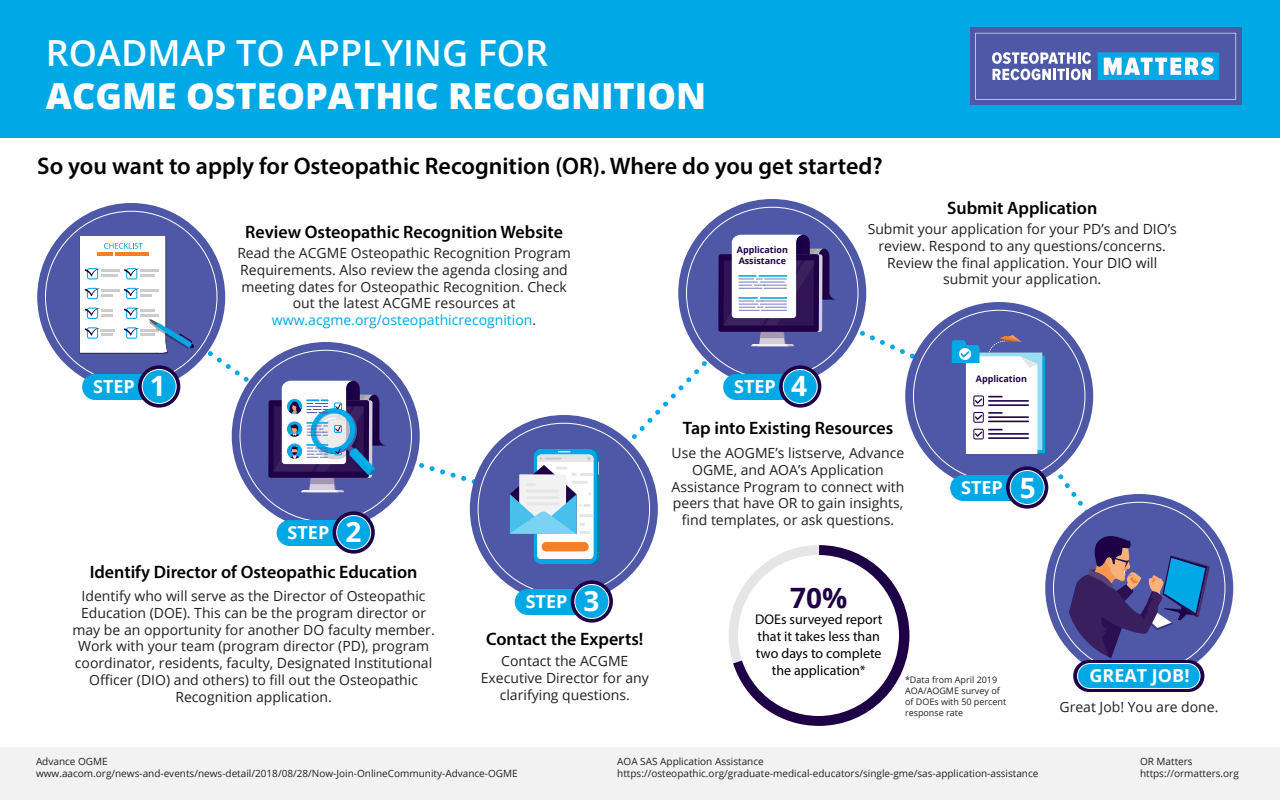
<style>
.page{position:relative;width:1280px;height:800px;background:#fff}
.page>*{position:absolute;margin:0;border:0;box-sizing:border-box;transform-origin:0 0}
.t1{font:800 36px "Open Sans";color:#fff}
.t2{font:600 36px "Open Sans";color:#fff}
.t3{font:700 28px "Open Sans";color:#1e0047}
.t4{font:600 24px "Myriad Pro";color:#000}
.t5{font:600 18px "Myriad Pro";color:#000}
.t6{font:700 18px "Open Sans";color:#fff}
.t7{font:14px/16.8px "Open Sans";color:#231f20;text-align:center}
.t8{font:14px/16.8px "Myriad Pro";color:#000;text-align:center}
.t9{font:10px/12px "Open Sans";color:#231f20}
.t10{font:9px/10.8px "Open Sans";color:#231f20}
.t11{font:700 9px/10.8px "Open Sans";color:#1e0047}
.s1{font-size:28px}
.s2{color:#00a9e6}
</style>
<div class="page">
<div style="left:0;top:747px;width:1280px;height:53px;background:#f2f2f2"></div>
<svg style="left:147px;top:295px;width:407px;height:219px"></svg>
<svg style="left:574px;top:303px;width:158px;height:196px"></svg>
<svg style="left:788px;top:290px;width:341px;height:288px"></svg>
<div style="left:0;top:0;width:1280px;height:138px;background:#00a9e6"></div>
<div style="left:970px;top:27px;width:271px;height:78px;background:#4e58a6"></div>
<svg style="left:975px;top:33px;width:261px;height:67px"></svg>
<div style="left:37px;top:203px;width:188px;height:188px;background:#4e58a6;border-radius:50%"></div>
<div style="left:470px;top:415px;width:188px;height:188px;background:#4e58a6;border-radius:50%"></div>
<div style="left:678px;top:199px;width:188px;height:188px;background:#4e58a6;border-radius:50%"></div>
<div style="left:905px;top:302px;width:188px;height:188px;background:#4e58a6;border-radius:50%"></div>
<div style="left:1045px;top:494px;width:188px;height:188px;background:#4e58a6;border-radius:50%"></div>
<div style="left:82px;top:374px;width:74px;height:26px;background:#00a9e6;border-radius:13px"></div>
<svg style="left:138px;top:365px;width:42px;height:43px"></svg>
<div style="left:142px;top:370px;width:34px;height:34px;background:#00a9e6;border-radius:50%"></div>
<div style="left:142px;top:369px;width:35px;height:35px;border:1px solid #fff;border-radius:50%"></div>
<div style="left:515px;top:589px;width:74px;height:26px;background:#00a9e6;border-radius:13px"></div>
<svg style="left:571px;top:580px;width:42px;height:43px"></svg>
<div style="left:575px;top:584px;width:34px;height:34px;background:#00a9e6;border-radius:50%"></div>
<div style="left:574px;top:584px;width:35px;height:35px;border:1px solid #fff;border-radius:50%"></div>
<div style="left:723px;top:374px;width:74px;height:26px;background:#00a9e6;border-radius:13px"></div>
<svg style="left:779px;top:365px;width:42px;height:43px"></svg>
<div style="left:783px;top:370px;width:34px;height:34px;background:#00a9e6;border-radius:50%"></div>
<div style="left:783px;top:369px;width:35px;height:35px;border:1px solid #fff;border-radius:50%"></div>
<div style="left:950px;top:475px;width:74px;height:26px;background:#00a9e6;border-radius:13px"></div>
<svg style="left:1006px;top:466px;width:42px;height:43px"></svg>
<div style="left:1010px;top:470px;width:34px;height:34px;background:#00a9e6;border-radius:50%"></div>
<div style="left:1010px;top:470px;width:35px;height:35px;border:1px solid #fff;border-radius:50%"></div>
<div style="left:1073px;top:660px;width:131px;height:32px;background:#1e0047;border-radius:16px"></div>
<div style="left:1078px;top:664px;width:122px;height:24px;background:#00a9e6;border-radius:12px"></div>
<div style="left:1077px;top:663px;width:124px;height:26px;border:1px solid #fff;border-radius:12px"></div>
<svg style="left:729px;top:545px;width:180px;height:181px"></svg>
<div style="left:738px;top:555px;width:161px;height:161px;background:#fff;border-radius:50%"></div>
<svg style="left:80px;top:236px;width:114px;height:118px"></svg>
<svg style="left:510px;top:449px;width:89px;height:115px;background:#9cbfd8"></svg>
<svg style="left:720px;top:235px;width:117px;height:111px"></svg>
<svg style="left:1067px;top:536px;width:143px;height:125px"></svg>
<svg style="left:1037px;top:356px;width:8px;height:97px"></svg>
<svg style="left:1037px;top:353px;width:5px;height:97px"></svg>
<svg style="left:952px;top:335px;width:85px;height:119px"></svg>
<div style="left:232px;top:342px;width:188px;height:188px;background:#4e58a6;border-radius:50%"></div>
<div style="left:277px;top:520px;width:74px;height:26px;background:#00a9e6;border-radius:13px"></div>
<svg style="left:333px;top:511px;width:42px;height:43px"></svg>
<div style="left:337px;top:516px;width:34px;height:34px;background:#00a9e6;border-radius:50%"></div>
<div style="left:336px;top:515px;width:35px;height:35px;border:1px solid #fff;border-radius:50%"></div>
<svg style="left:270px;top:381px;width:116px;height:111px"></svg>
<h1 class="t2" style="left:46px;top:28px;width:504px">ROADMAP TO APPLYING FOR</h1>
<h1 class="t1" style="left:46px;top:69px;width:662px">ACGME OSTEOPATHIC RECOGNITION</h1>
<h3 class="t4" style="left:37px;top:151px;width:847px">So you want to apply for Osteopathic Recognition (OR). Where do you get started?</h3>
<p class="t5" style="left:947px;top:196px;width:152px">Submit Application</p>
<p class="t5" style="left:245px;top:221px;width:319px">Review Osteopathic Recognition Website</p>
<p class="t6" style="left:93px;top:374px;width:74px">STEP <span class="s1">1</span></p>
<p class="t7" style="left:237px;top:244px;width:335px">Read the ACGME Osteopathic Recognition Program Requirements. Also review the agenda closing and meeting dates for Osteopathic Recognition. Check out the latest ACGME resources at <span class="s2">www.acgme.org/osteopathicrecognition</span>.</p>
<p class="t6" style="left:288px;top:520px;width:75px">STEP <span class="s1">2</span></p>
<p class="t5" style="left:90px;top:561px;width:329px">Identify Director of Osteopathic Education</p>
<p class="t7" style="left:72px;top:587px;width:364px">Identify who will serve as the Director of Osteopathic Education (DOE). This can be the program director or may be an opportunity for another DO faculty member.<br>Work with your team (program director (PD), program coordinator, residents, faculty, Designated Institutional Officer (DIO) and others) to fill out the Osteopathic Recognition application.</p>
<p class="t6" style="left:526px;top:589px;width:75px">STEP <span class="s1">3</span></p>
<p class="t5" style="left:486px;top:627px;width:159px">Contact the Experts!</p>
<p class="t7" style="left:481px;top:652px;width:169px">Contact the ACGME<br>Executive Director for any clarifying questions.</p>
<p class="t11" style="left:737px;top:245px;width:53px">Application<br>Assistance</p>
<p class="t6" style="left:734px;top:374px;width:74px">STEP <span class="s1">4</span></p>
<p class="t7" style="left:868px;top:220px;width:311px">Submit your application for your PD’s and DIO’s review. Respond to any questions/concerns.<br>Review the final application. Your DIO will submit your application.</p>
<p class="t11" style="left:976px;top:374px;width:53px">Application</p>
<p class="t5" style="left:683px;top:416px;width:212px">Tap into Existing Resources</p>
<p class="t7" style="left:672px;top:444px;width:234px">Use the AOGME’s listserve, Advance OGME, and AOA’s Application Assistance Program to connect with peers that have OR to gain insights, find templates, or ask questions.</p>
<p class="t6" style="left:961px;top:475px;width:76px">STEP <span class="s1">5</span></p>
<h2 class="t3" style="left:790px;top:578px;width:59px">70%</h2>
<p class="t8" style="left:755px;top:611px;width:129px">DOEs surveyed report that it takes less than two days to complete the application*</p>
<p class="t10" style="left:905px;top:674px;width:103px">*Data from April 2019<br>AOA/AOGME survey of of DOEs with 50 percent response rate</p>
<p class="t6" style="left:1089px;top:663px;width:102px">GREAT JOB!</p>
<p class="t7" style="left:1059px;top:698px;width:161px">Great Job! You are done.</p>
<p class="t9" style="left:36px;top:755px;width:483px">Advance OGME www.aacom.org/news-and-events/news-detail/2018/08/28/Now-Join-OnlineCommunity-Advance-OGME</p>
<p class="t9" style="left:617px;top:755px;width:423px">AOA SAS Application Assistance https://osteopathic.org/graduate-medical-educators/single-gme/sas-application-assistance</p>
<p class="t9" style="left:1140px;top:755px;width:100px">OR Matters https://ormatters.org</p>
</div>
